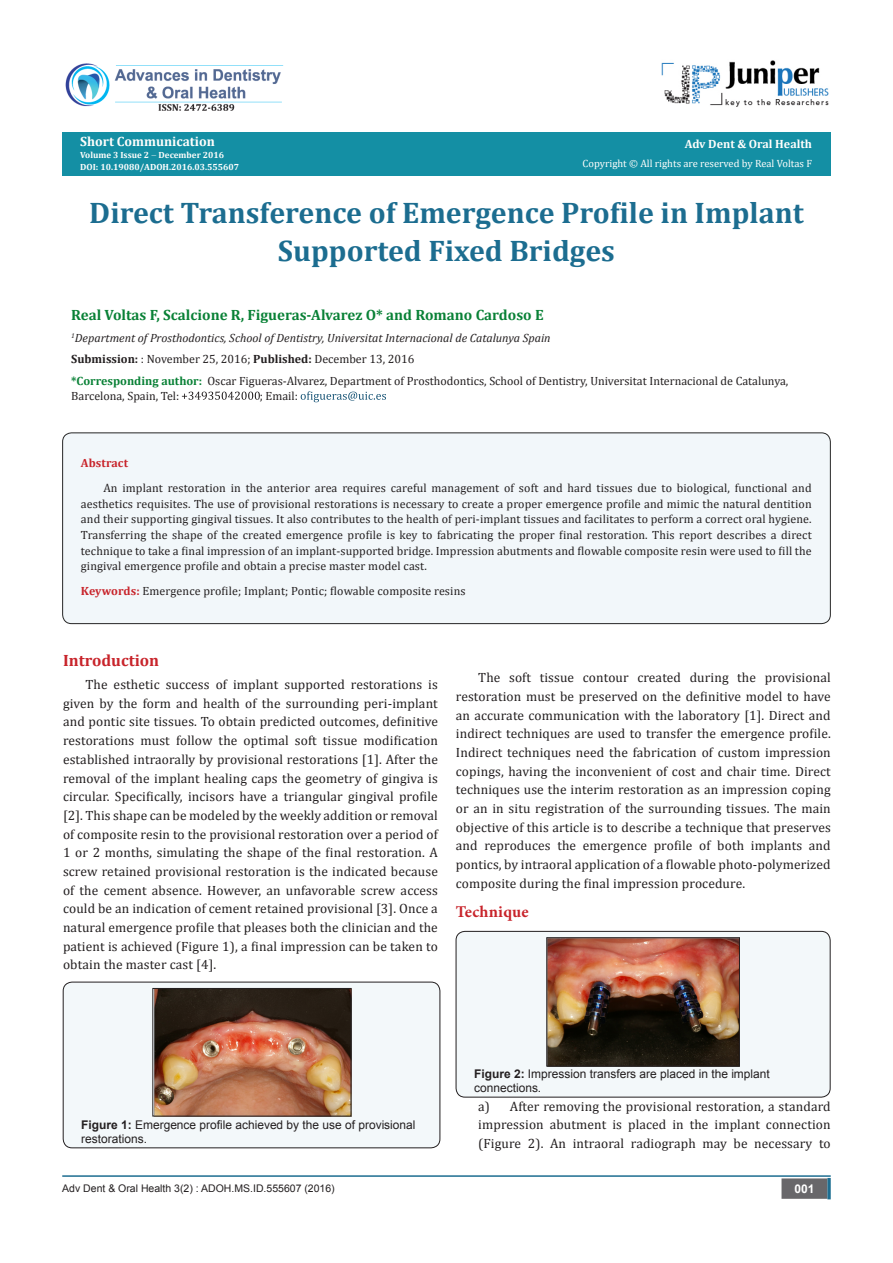
<style>
.page{position:relative;width:893px;height:1263px;background:#fff}
.page>*{position:absolute;margin:0;border:0;box-sizing:border-box;transform-origin:0 0}
.t1{font:700 29.85px/37.3px "Cambria";color:#1c6d90;text-align:center}
.t2{font:700 16.5px "Cambria";color:#c8242b}
.t3{font:700 16.5px "Minion Pro";letter-spacing:.01em;color:#c8242b}
.t4{font:700 15px "Cambria";color:#098136}
.t5{font:13.5px/18.8px "Cambria";letter-spacing:.01em;color:#231f20;text-align:justify}
.t6{font:700 13.5px "Cambria";color:#fffefc}
.t7{font:12px/15.8px "Cambria";color:#231f20}
.t8{font:12px/14.4px "Arial";color:#231f20}
.t9{font:italic 12px "Cambria";color:#231f20}
.t10{font:700 12px "Cambria";color:#fffefc}
.t11{font:700 12px "Cambria";letter-spacing:.01em;color:#c8242b}
.t12{font:700 12px "Arial";color:#fff}
.t13{font:10.5px "Arial";color:#231f20}
.t14{font:10.5px "Cambria";color:#fffefc}
.t15{font:700 9px "Cambria";color:#fff}
.t16{font:700 9px "Cambria";color:#fffefc}
.s1{color:#fffefc}
.s2{font-weight:700}
.s3{font-weight:700;color:#098136}
.s4{font-weight:700;color:#c8242b}
</style>
<div class="page">
<div style="left:62px;top:133px;width:769px;height:43px;background:#148fa4"></div>
<svg style="left:182px;top:391px;width:78px;height:9px"></svg>
<svg style="left:301px;top:391px;width:85px;height:11px"></svg>
<div style="left:63px;top:433px;width:767px;height:191px;background:#f2f7fa;border-radius:9px"></div>
<div style="left:62px;top:432px;width:769px;height:192px;border:1px solid #262626;border-radius:9px"></div>
<hr style="left:62px;top:1175px;width:769px;height:2px;background:#1c6d90">
<div style="left:63px;top:982px;width:377px;height:166px;background:#f3f8fa;border-radius:9px"></div>
<div style="left:63px;top:982px;width:377px;height:166px;border:1px solid #231f20;border-radius:9px"></div>
<img style="left:155px;top:990px;width:194px;height:124px">
<div style="left:153px;top:988px;width:198px;height:128px;border:1px solid #231f20"></div>
<div style="left:456px;top:931px;width:374px;height:166px;background:#f3f8fa;border-radius:9px"></div>
<div style="left:456px;top:931px;width:374px;height:166px;border:1px solid #231f20;border-radius:9px"></div>
<img style="left:549px;top:939px;width:189px;height:125px">
<div style="left:547px;top:937px;width:193px;height:129px;border:1px solid #231f20"></div>
<div style="left:782px;top:1179px;width:45px;height:19px;background:#68676a"></div>
<div style="left:781px;top:1178px;width:46px;height:21px;border:2px solid #68676a"></div>
<svg style="left:827px;top:1178px;width:4px;height:21px"></svg>
<img style="left:65px;top:63px;width:219px;height:48px">
<img style="left:661px;top:60px;width:168px;height:47px">
<p class="t6" style="left:80px;top:132px;width:136px">Short Communication</p>
<p class="t16" style="left:80px;top:149px;width:145px">Volume 3 Issue 2 December 2016</p>
<p class="t15" style="left:80px;top:161px;width:160px"><span class="s1">DOI:</span> 10.19080/ADOH.2016.03.555607</p>
<p class="t10" style="left:685px;top:136px;width:129px">Adv Dent &amp; Oral Health</p>
<p class="t14" style="left:583px;top:157px;width:231px">Copyright © All rights are reserved by Real Voltas F</p>
<p class="t1" style="left:89px;top:193px;width:716px">Direct Transference of Emergence Profile in Implant<br>Supported Fixed Bridges</p>
<p class="t4" style="left:71px;top:304px;width:474px">Real Voltas F, Scalcione R, Figueras-Alvarez O* and Romano Cardoso E</p>
<p class="t9" style="left:71px;top:329px;width:481px"><sup>1</sup>Department of Prosthodontics, School of Dentistry, Universitat Internacional de Catalunya Spain</p>
<p class="t7" style="left:71px;top:351px;width:345px"><span class="s2">Submission:</span> : November 25, 2016; <span class="s2">Published:</span> December 13, 2016</p>
<p class="t7" style="left:71px;top:374px;width:719px;line-height:14.4px"><span class="s3">*Corresponding author:</span> Oscar Figueras-Alvarez, Department of Prosthodontics, School of Dentistry, Universitat Internacional de Catalunya,<br>Barcelona, Spain, Tel:</p>
<p class="t7" style="left:260px;top:388px;width:40px">; Email:</p>
<p class="t11" style="left:81px;top:455px;width:49px">Abstract</p>
<p class="t7" style="left:81px;top:480px;width:732px;text-align:justify;text-indent:22px">An implant restoration in the anterior area requires careful management of soft and hard tissues due to biological, functional and aesthetics requisites. The use of provisional restorations is necessary to create a proper emergence profile and mimic the natural dentition and their supporting gingival tissues. It also contributes to the health of peri-implant tissues and facilitates to perform a correct oral hygiene.<br>Transferring the shape of the created emergence profile is key to fabricating the proper final restoration. This report describes a direct technique to take a final impression of an implant-supported bridge. Impression abutments and flowable composite resin were used to fill the gingival emergence profile and obtain a precise master model cast.</p>
<p class="t7" style="left:81px;top:583px;width:386px"><span class="s4">Keywords:</span> Emergence profile; Implant; Pontic; flowable composite resins</p>
<p class="t2" style="left:63px;top:649px;width:98px">Introduction</p>
<p class="t5" style="left:63px;top:675px;width:376px;text-indent:22px">The esthetic success of implant supported restorations is given by the form and health of the surrounding peri-implant and pontic site tissues. To obtain predicted outcomes, definitive restorations must follow the optimal soft tissue modification established intraorally by provisional restorations [1]. After the removal of the implant healing caps the geometry of gingiva is circular. Specifically, incisors have a triangular gingival profile [2]. This shape can be modeled by the weekly addition or removal of composite resin to the provisional restoration over a period of 1 or 2 months, simulating the shape of the final restoration. A screw retained provisional restoration is the indicated because of the cement absence. However, an unfavorable screw access could be an indication of cement retained provisional [3]. Once a natural emergence profile that pleases both the clinician and the patient is achieved (Figure 1), a final impression can be taken to obtain the master cast [4].</p>
<p class="t5" style="left:456px;top:668px;width:376px;text-indent:22px">The soft tissue contour created during the provisional restoration must be preserved on the definitive model to have an accurate communication with the laboratory [1]. Direct and indirect techniques are used to transfer the emergence profile.<br>Indirect techniques need the fabrication of custom impression copings, having the inconvenient of cost and chair time. Direct techniques use the interim restoration as an impression coping or an in situ registration of the surrounding tissues. The main objective of this article is to describe a technique that preserves and reproduces the emergence profile of both implants and pontics, by intraoral application of a flowable photo-polymerized composite during the final impression procedure.</p>
<p class="t3" style="left:456px;top:900px;width:74px">Technique</p>
<p class="t8" style="left:81px;top:1117px;width:336px"><span class="s2">Figure 1:</span> Emergence profile achieved by the use of provisional restorations.</p>
<p class="t13" style="left:62px;top:1181px;width:274px">Adv Dent &amp; Oral Health 3(2) : ADOH.MS.ID.555607 (2016)</p>
<p class="t8" style="left:474px;top:1067px;width:297px"><span class="s2">Figure 2:</span> Impression transfers are placed in the implant connections.</p>
<p class="t5" style="left:478px;top:1096px;width:354px">a) After removing the provisional restoration, a standard impression abutment is placed in the implant connection (Figure 2). An intraoral radiograph may be necessary to</p>
<p class="t12" style="left:794px;top:1181px;width:22px">001</p>
</div>
